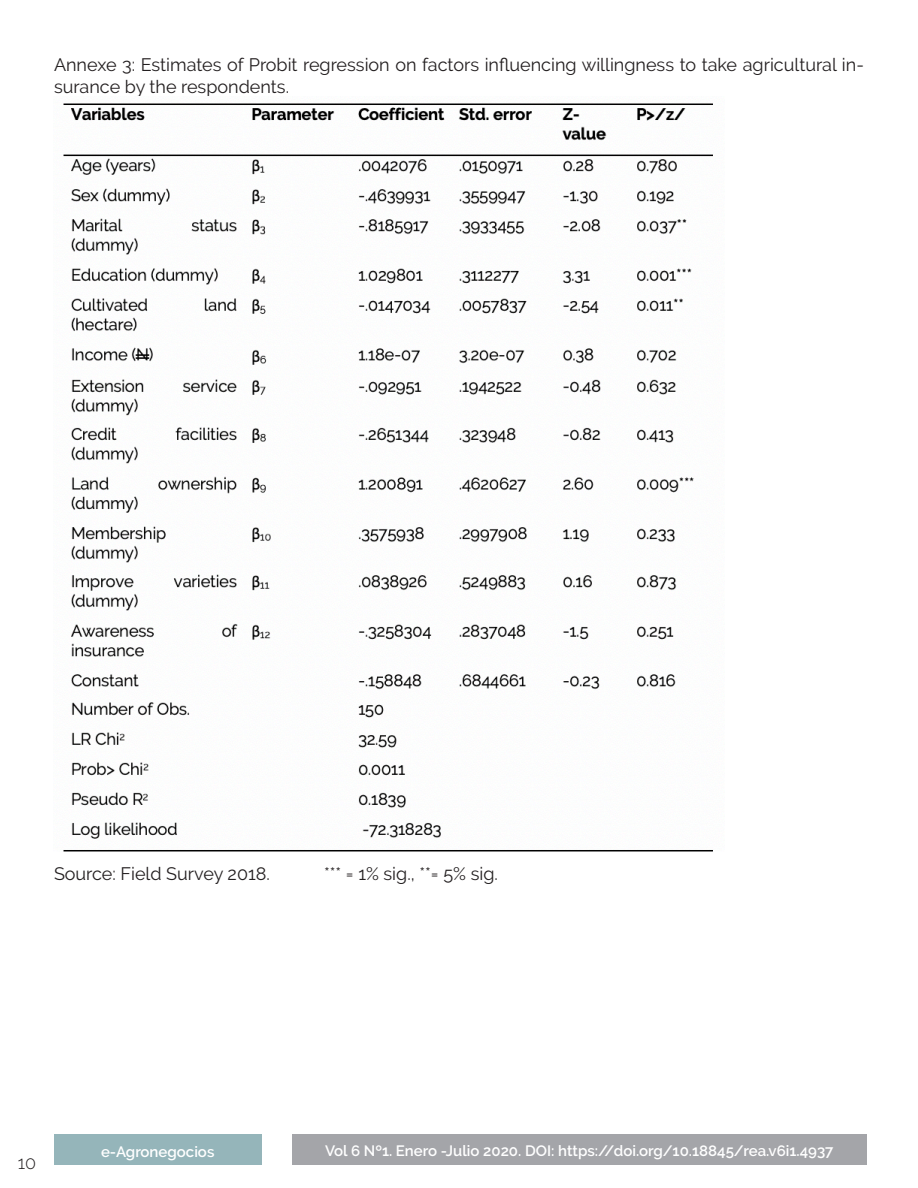
<style>
.page{position:relative;width:918px;height:1188px;background:#fff}
.page>*{position:absolute;margin:0;border:0;box-sizing:border-box;transform-origin:0 0}
.cuerpo{font:18px/21.6px "Raleway";color:#231f20}
.t1{font:300 18px "Raleway";color:#231f20}
.t2{font:600 15px "Raleway";color:#fff}
</style>
<div class="page">
<div style="left:54px;top:1134px;width:207px;height:31px;background:#95b5ba"></div>
<div style="left:292px;top:1134px;width:574px;height:31px;background:#a4a5a9"></div>
<img style="left:63px;top:103px;width:650px;height:749px">
<p class="cuerpo" style="left:54px;top:54px;width:811px">Annexe 3: Estimates of Probit regression on factors influencing willingness to take agricultural in&shy;surance by the respondents.</p>
<p class="cuerpo" style="left:54px;top:863px;width:217px">Source: Field Survey 2018.</p>
<p class="cuerpo" style="left:324px;top:863px;width:175px">*** = 1% sig., **= 5% sig.</p>
<p class="t1" style="left:18px;top:1153px;width:20px">10</p>
<p class="t2" style="left:101px;top:1144px;width:115px">e-Agronegocios</p>
<p class="t2" style="left:325px;top:1142px;width:510px">Vol 6 Nº1. Enero -Julio 2020. DOI: https://doi.org/10.18845/rea.v6i1.4937</p>
</div>
